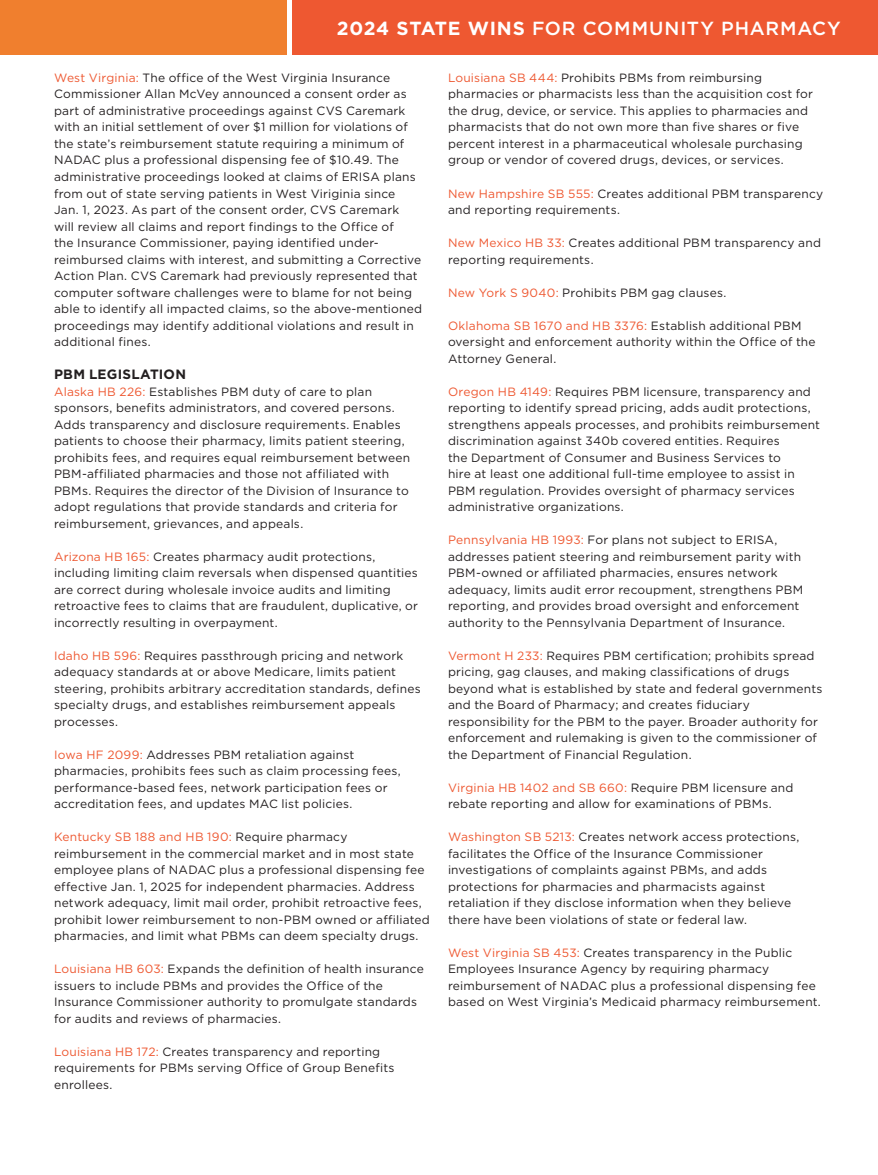
<style>
.page{position:relative;width:878px;height:1175px;background:#fff}
.page>*{position:absolute;margin:0;border:0;box-sizing:border-box;transform-origin:0 0}
.t1{font:500 18.9px "Gotham";letter-spacing:.04em;color:#fff}
.t2{font:700 13.5px "Gotham";letter-spacing:.015em;color:#231f20}
.t3{font:12px/16.5px "Gotham";letter-spacing:.015em;color:#231f20}
.s1{font-weight:700}
.s2{color:#ee5831}
</style>
<div class="page">
<div style="left:0;top:0;width:286px;height:54px;background:#f07f2e"></div>
<div style="left:292px;top:0;width:586px;height:54px;background:#ee5831"></div>
<p class="t1" style="left:337px;top:16px;width:505px"><span class="s1">2024 STATE WINS</span> FOR COMMUNITY PHARMACY</p>
<p class="t3" style="left:54px;top:69px;width:370px"><span class="s2">West Virginia:</span> The office of the West Virginia Insurance Commissioner Allan McVey announced a consent order as part of administrative proceedings against CVS Caremark with an initial settlement of over $1 million for violations of the state’s reimbursement statute requiring a minimum of NADAC plus a professional dispensing fee of $10.49. The administrative proceedings looked at claims of ERISA plans from out of state serving patients in West Viriginia since Jan. 1, 2023. As part of the consent order, CVS Caremark will review all claims and report findings to the Office of<br>the Insurance Commissioner, paying identified under&shy;reimbursed claims with interest, and submitting a Corrective Action Plan. CVS Caremark had previously represented that computer software challenges were to blame for not being able to identify all impacted claims, so the above-mentioned proceedings may identify additional violations and result in additional fines.</p>
<p class="t2" style="left:54px;top:365px;width:133px">PBM LEGISLATION</p>
<p class="t3" style="left:54px;top:383px;width:357px"><span class="s2">Alaska HB 226:</span> Establishes PBM duty of care to plan sponsors, benefits administrators, and covered persons.<br>Adds transparency and disclosure requirements. Enables patients to choose their pharmacy, limits patient steering, prohibits fees, and requires equal reimbursement between PBM-affiliated pharmacies and those not affiliated with PBMs. Requires the director of the Division of Insurance to adopt regulations that provide standards and criteria for reimbursement, grievances, and appeals.</p>
<p class="t3" style="left:54px;top:548px;width:365px"><span class="s2">Arizona HB 165:</span> Creates pharmacy audit protections, including limiting claim reversals when dispensed quantities are correct during wholesale invoice audits and limiting retroactive fees to claims that are fraudulent, duplicative, or incorrectly resulting in overpayment.</p>
<p class="t3" style="left:54px;top:647px;width:368px"><span class="s2">Idaho HB 596:</span> Requires passthrough pricing and network adequacy standards at or above Medicare, limits patient steering, prohibits arbitrary accreditation standards, defines specialty drugs, and establishes reimbursement appeals processes.</p>
<p class="t3" style="left:54px;top:746px;width:348px"><span class="s2">Iowa HF 2099:</span> Addresses PBM retaliation against pharmacies, prohibits fees such as claim processing fees, performance-based fees, network participation fees or accreditation fees, and updates MAC list policies.</p>
<p class="t3" style="left:54px;top:828px;width:377px"><span class="s2">Kentucky SB 188 and HB 190:</span> Require pharmacy reimbursement in the commercial market and in most state employee plans of NADAC plus a professional dispensing fee effective Jan. 1, 2025 for independent pharmacies. Address network adequacy, limit mail order, prohibit retroactive fees, prohibit lower reimbursement to non-PBM owned or affiliated pharmacies, and limit what PBMs can deem specialty drugs.</p>
<p class="t3" style="left:54px;top:960px;width:371px"><span class="s2">Louisiana HB 603:</span> Expands the definition of health insurance issuers to include PBMs and provides the Office of the Insurance Commissioner authority to promulgate standards for audits and reviews of pharmacies.</p>
<p class="t3" style="left:54px;top:1043px;width:342px"><span class="s2">Louisiana HB 172:</span> Creates transparency and reporting requirements for PBMs serving Office of Group Benefits enrollees.</p>
<p class="t3" style="left:448px;top:69px;width:366px"><span class="s2">Louisiana SB 444:</span> Prohibits PBMs from reimbursing pharmacies or pharmacists less than the acquisition cost for the drug, device, or service. This applies to pharmacies and pharmacists that do not own more than five shares or five percent interest in a pharmaceutical wholesale purchasing group or vendor of covered drugs, devices, or services.</p>
<p class="t3" style="left:448px;top:185px;width:377px"><span class="s2">New Hampshire SB 555:</span> Creates additional PBM transparency and reporting requirements.</p>
<p class="t3" style="left:448px;top:234px;width:374px"><span class="s2">New Mexico HB 33:</span> Creates additional PBM transparency and reporting requirements.</p>
<p class="t3" style="left:448px;top:284px;width:280px"><span class="s2">New York S 9040:</span> Prohibits PBM gag clauses.</p>
<p class="t3" style="left:448px;top:317px;width:369px"><span class="s2">Oklahoma SB 1670 and HB 3376:</span> Establish additional PBM oversight and enforcement authority within the Office of the<br>Attorney General.</p>
<p class="t3" style="left:448px;top:383px;width:373px"><span class="s2">Oregon HB 4149:</span> Requires PBM licensure, transparency and reporting to identify spread pricing, adds audit protections, strengthens appeals processes, and prohibits reimbursement discrimination against 340b covered entities. Requires<br>the Department of Consumer and Business Services to<br>hire at least one additional full-time employee to assist in PBM regulation. Provides oversight of pharmacy services administrative organizations.</p>
<p class="t3" style="left:448px;top:531px;width:357px"><span class="s2">Pennsylvania HB 1993:</span> For plans not subject to ERISA, addresses patient steering and reimbursement parity with PBM-owned or affiliated pharmacies, ensures network adequacy, limits audit error recoupment, strengthens PBM reporting, and provides broad oversight and enforcement authority to the Pennsylvania Department of Insurance.</p>
<p class="t3" style="left:448px;top:647px;width:376px"><span class="s2">Vermont H 233:</span> Requires PBM certification; prohibits spread pricing, gag clauses, and making classifications of drugs beyond what is established by state and federal governments and the Board of Pharmacy; and creates fiduciary responsibility for the PBM to the payer. Broader authority for enforcement and rulemaking is given to the commissioner of the Department of Financial Regulation.</p>
<p class="t3" style="left:448px;top:779px;width:347px"><span class="s2">Virginia HB 1402 and SB 660:</span> Require PBM licensure and rebate reporting and allow for examinations of PBMs.</p>
<p class="t3" style="left:448px;top:828px;width:353px"><span class="s2">Washington SB 5213:</span> Creates network access protections, facilitates the Office of the Insurance Commissioner investigations of complaints against PBMs, and adds protections for pharmacies and pharmacists against retaliation if they disclose information when they believe there have been violations of state or federal law.</p>
<p class="t3" style="left:448px;top:944px;width:374px"><span class="s2">West Virginia SB 453:</span> Creates transparency in the Public Employees Insurance Agency by requiring pharmacy reimbursement of NADAC plus a professional dispensing fee based on West Virginia’s Medicaid pharmacy reimbursement.</p>
</div>
